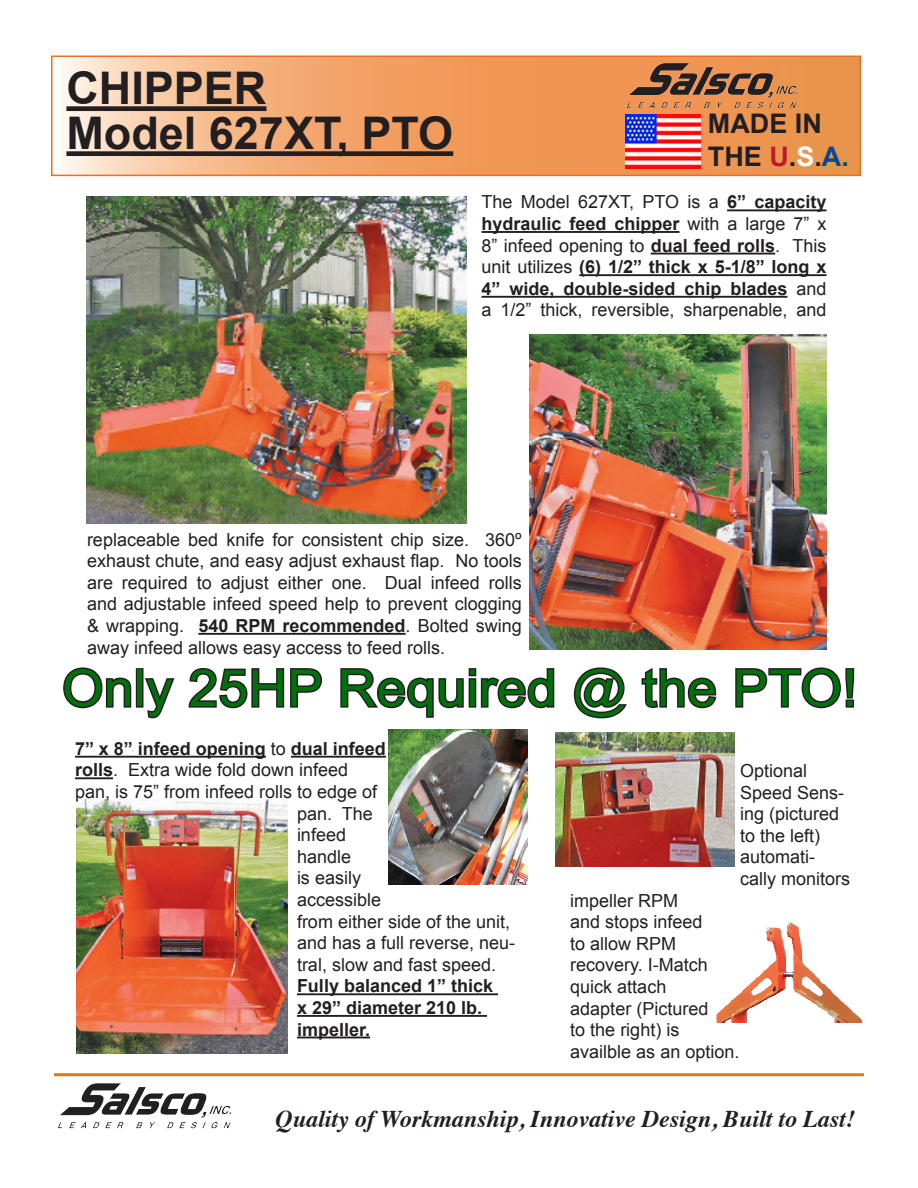
<style>
.page{position:relative;width:918px;height:1188px;background:#fff}
.page>*{position:absolute;margin:0;border:0;box-sizing:border-box;transform-origin:0 0}
.t1{font:51px "Arial";letter-spacing:.01em;color:#00700c;scale:1.04 1}
.t2{font:700 45px "Arial";color:#231f20}
.t3{font:700 27px "Arial";color:#231f20}
.t4{font:italic 700 24px "Times";color:#231f20}
.t5{font:18px/21.6px "Arial";color:#231f20}
.t6{font:700 18px "Arial";color:#231f20}
.s1{color:#bc1b2e}
.s2{color:#fff}
.s3{color:#054793}
.s4{font-weight:700}
.s5{font-weight:400}
</style>
<div class="page">
<svg style="left:61px;top:59px;width:797px;height:114px"></svg>
<div style="left:51px;top:56px;width:810px;height:120px;border:2px solid #f06c23"></div>
<div style="left:66px;top:106px;width:200px;height:5px;background:#231f20"></div>
<div style="left:66px;top:151px;width:387px;height:5px;background:#231f20"></div>
<img style="left:625px;top:63px;width:176px;height:48px">
<img style="left:626px;top:114px;width:74px;height:55px">
<img style="left:58px;top:1083px;width:174px;height:46px">
<hr style="left:54px;top:1073px;width:810px;height:3px;background:#d97b19">
<svg style="left:63px;top:667px;width:69px;height:42px"></svg>
<div style="left:136px;top:668px;width:8px;height:40px;border:3px solid #231f20"></div>
<svg style="left:143px;top:676px;width:32px;height:43px"></svg>
<svg style="left:188px;top:668px;width:134px;height:41px"></svg>
<svg style="left:340px;top:668px;width:215px;height:50px"></svg>
<svg style="left:573px;top:667px;width:54px;height:52px"></svg>
<svg style="left:641px;top:668px;width:76px;height:41px"></svg>
<svg style="left:735px;top:667px;width:120px;height:42px"></svg>
<img style="left:76px;top:800px;width:212px;height:253px">
<img style="left:555px;top:732px;width:179px;height:135px">
<img style="left:389px;top:730px;width:139px;height:155px">
<hr style="left:75px;top:756px;width:191px;height:2px;background:#231f20">
<hr style="left:291px;top:756px;width:95px;height:2px;background:#231f20">
<hr style="left:75px;top:777px;width:38px;height:2px;background:#231f20">
<hr style="left:297px;top:993px;width:201px;height:2px;background:#231f20">
<hr style="left:297px;top:1015px;width:190px;height:2px;background:#231f20">
<hr style="left:297px;top:1037px;width:73px;height:1px;background:#231f20">
<img style="left:716px;top:922px;width:147px;height:101px">
<hr style="left:727px;top:209px;width:100px;height:2px;background:#231f20">
<hr style="left:482px;top:231px;width:198px;height:2px;background:#231f20">
<hr style="left:651px;top:253px;width:124px;height:2px;background:#231f20">
<hr style="left:579px;top:274px;width:247px;height:2px;background:#231f20">
<hr style="left:482px;top:296px;width:305px;height:2px;background:#231f20">
<hr style="left:198px;top:633px;width:208px;height:2px;background:#231f20">
<img style="left:529px;top:334px;width:298px;height:316px">
<img style="left:87px;top:196px;width:380px;height:328px">
<p class="t2" style="left:66px;top:58px;width:202px">CHIPPER</p>
<p class="t2" style="left:66px;top:103px;width:388px">Model 627XT, PTO</p>
<p class="t3" style="left:708px;top:106px;width:115px">MADE IN</p>
<p class="t3" style="left:708px;top:139px;width:143px">THE <span class="s1">U</span>.<span class="s2">S</span>.<span class="s3">A.</span></p>
<p class="t5" style="left:482px;top:192px;width:347px;text-align:justify">The Model 627XT, PTO is a <span class="s4">6” capacity hydraulic feed chipper</span> with a large 7” x 8” infeed opening to <span class="s4">dual feed rolls</span>. This unit utilizes <span class="s4">(6) 1/2” thick x 5-1/8” long x 4” wide, double-sided chip blades</span> and a 1/2” thick, reversible, sharpenable, and</p>
<p class="t5" style="left:87px;top:529px;width:436px;text-align:justify">replaceable bed knife for consistent chip size. 360º exhaust chute, and easy adjust exhaust flap. No tools are required to adjust either one. Dual infeed rolls and adjustable infeed speed help to prevent clogging &amp; wrapping. <span class="s4">540 RPM recommended</span>. Bolted swing away infeed allows easy access to feed rolls.</p>
<p class="t1" style="left:62px;top:655px;width:766px">Only 25HP Required @ the PTO!</p>
<p class="t6" style="left:75px;top:737px;width:312px">7” x 8” infeed opening <span class="s5">to</span> dual infeed</p>
<p class="t5" style="left:75px;top:759px;width:275px"><span class="s4">rolls</span>. Extra wide fold down infeed</p>
<p class="t5" style="left:75px;top:781px;width:304px">pan, is 75” from infeed rolls to edge of</p>
<p class="t5" style="left:297px;top:803px;width:77px">pan. The</p>
<p class="t5" style="left:297px;top:824px;width:51px">infeed</p>
<p class="t5" style="left:297px;top:846px;width:56px">handle</p>
<p class="t5" style="left:297px;top:867px;width:66px">is easily</p>
<p class="t5" style="left:297px;top:889px;width:86px">accessible</p>
<p class="t5" style="left:297px;top:911px;width:215px">from either side of the unit,</p>
<p class="t5" style="left:297px;top:932px;width:220px">and has a full reverse, neu-</p>
<p class="t5" style="left:297px;top:954px;width:201px">tral, slow and fast speed.</p>
<p class="t6" style="left:297px;top:974px;width:198px">Fully balanced 1” thick</p>
<p class="t6" style="left:297px;top:996px;width:187px">x 29” diameter 210 lb.</p>
<p class="t6" style="left:297px;top:1017px;width:75px">impeller.</p>
<p class="t5" style="left:740px;top:760px;width:112px">Optional<br>Speed Sens&shy;ing (pictured to the left) automati&shy;cally monitors</p>
<p class="t5" style="left:570px;top:890px;width:171px">impeller RPM<br>and stops infeed<br>to allow RPM recovery. I-Match quick attach<br>adapter (Pictured<br>to the right) is availble as an option.</p>
<p class="t4" style="left:275px;top:1096px;width:581px">Quality of Workmanship, Innovative Design, Built to Last!</p>
</div>
